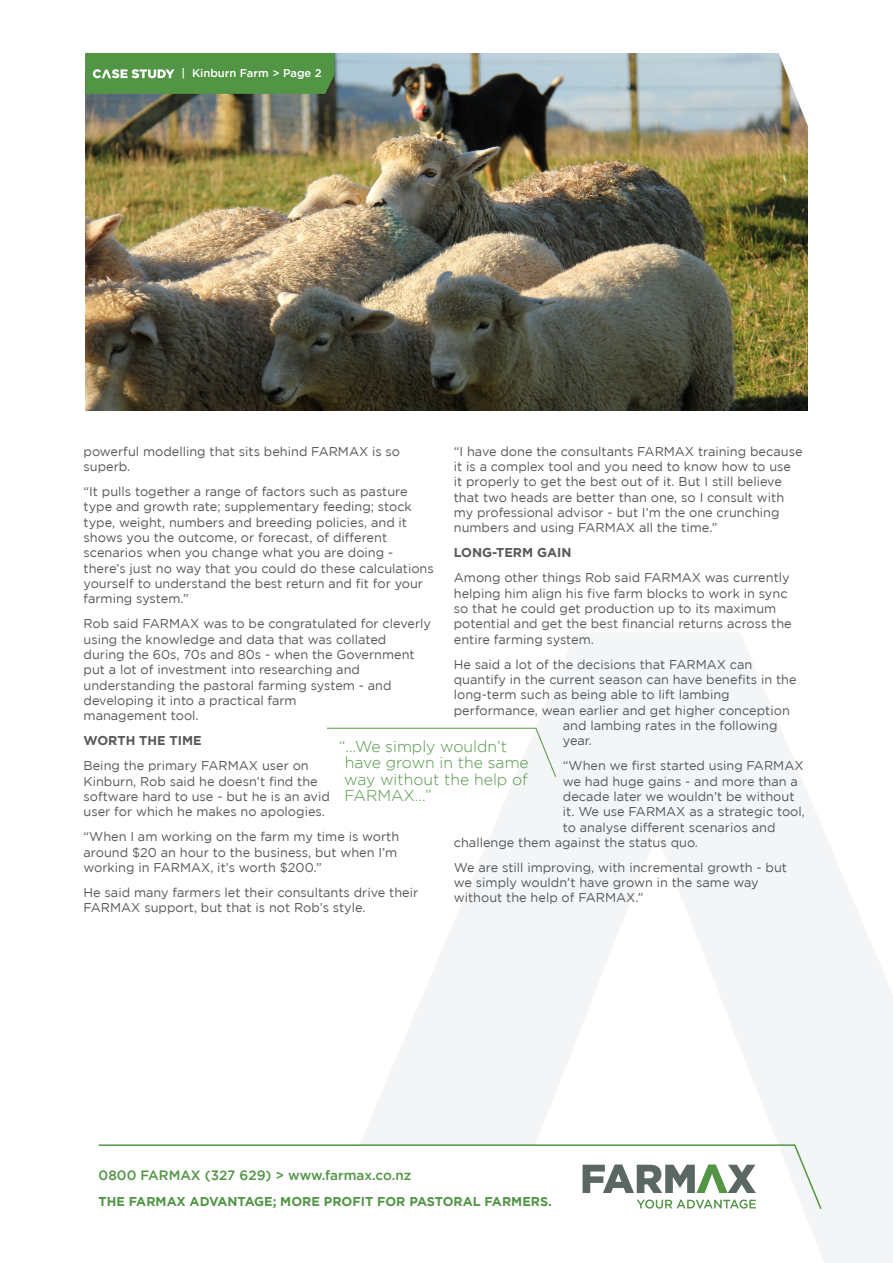
<style>
.page{position:relative;width:893px;height:1263px;background:#fff}
.page>*{position:absolute;margin:0;border:0;box-sizing:border-box;transform-origin:0 0}
.quote{font:300 15.75px/16.5px "Gotham";color:#519545}
.t1{font:500 13.5px "Gotham";color:#519545}
.t2{font:12.75px/15.3px "Gotham";color:#57585a}
.t3{font:700 12.75px "Gotham";color:#519545}
.t4{font:700 12.75px "Gotham";color:#57585a}
.body_copy{font:500 11.25px "Gotham";color:#fff}
</style>
<div class="page">
<img style="left:85px;top:53px;width:723px;height:357px">
<svg style="left:360px;top:633px;width:533px;height:630px;fill:#f4f5f6"></svg>
<svg style="left:327px;top:727px;width:230px;height:51px"></svg>
<svg style="left:98px;top:1144px;width:725px;height:67px"></svg>
<svg style="left:583px;top:1164px;width:173px;height:44px"></svg>
<svg style="left:85px;top:53px;width:250px;height:41px;background:#56974b"></svg>
<p class="body_copy" style="left:182px;top:67px;width:142px">| Kinburn Farm &gt; Page 2</p>
<p class="t2" style="left:84px;top:443px;width:318px">powerful modelling that sits behind FARMAX is so superb.</p>
<p class="t2" style="left:84px;top:484px;width:352px">“It pulls together a range of factors such as pasture type and growth rate; supplementary feeding; stock type, weight, numbers and breeding policies, and it shows you the outcome, or forecast, of different scenarios when you change what you are doing - there’s just no way that you could do these calculations yourself to understand the best return and fit for your farming system.”</p>
<p class="t2" style="left:84px;top:616px;width:349px">Rob said FARMAX was to be congratulated for cleverly using the knowledge and data that was collated<br>during the 60s, 70s and 80s - when the Government put a lot of investment into researching and understanding the pastoral farming system - and developing it into a practical farm<br>management tool.</p>
<p class="t4" style="left:84px;top:733px;width:120px">WORTH THE TIME</p>
<p class="t2" style="left:84px;top:758px;width:248px">Being the primary FARMAX user on Kinburn, Rob said he doesn’t find the software hard to use - but he is an avid user for which he makes no apologies.</p>
<p class="t2" style="left:84px;top:829px;width:317px">“When I am working on the farm my time is worth around $20 an hour to the business, but when I’m working in FARMAX, it’s worth $200.”</p>
<p class="t2" style="left:84px;top:884px;width:336px">He said many farmers let their consultants drive their<br>FARMAX support, but that is not Rob’s style.</p>
<p class="t2" style="left:454px;top:443px;width:350px">“I have done the consultants FARMAX training because it is a complex tool and you need to know how to use it properly to get the best out of it. But I still believe that two heads are better than one, so I consult with my professional advisor - but I’m the one crunching numbers and using FARMAX all the time.”</p>
<p class="t4" style="left:454px;top:545px;width:119px">LONG-TERM GAIN</p>
<p class="t2" style="left:454px;top:570px;width:339px">Among other things Rob said FARMAX was currently helping him align his five farm blocks to work in sync so that he could get production up to its maximum potential and get the best financial returns across the entire farming system.</p>
<p class="t2" style="left:454px;top:656px;width:300px">He said a lot of the decisions that FARMAX can</p>
<p class="t2" style="left:454px;top:672px;width:344px">quantify in the current season can have benefits in the</p>
<p class="t2" style="left:454px;top:687px;width:277px">long-term such as being able to lift lambing</p>
<p class="t2" style="left:454px;top:702px;width:338px">performance, wean earlier and get higher conception</p>
<p class="t2" style="left:563px;top:717px;width:216px">and lambing rates in the following</p>
<p class="t2" style="left:563px;top:733px;width:31px">year.</p>
<p class="t2" style="left:563px;top:758px;width:242px">“When we first started using FARMAX</p>
<p class="t2" style="left:563px;top:773px;width:236px">we had huge gains - and more than a</p>
<p class="t2" style="left:563px;top:788px;width:233px">decade later we wouldn’t be without</p>
<p class="t2" style="left:563px;top:804px;width:244px">it. We use FARMAX as a strategic tool,</p>
<p class="t2" style="left:563px;top:819px;width:214px">to analyse different scenarios and</p>
<p class="t2" style="left:454px;top:834px;width:246px">challenge them against the status quo.</p>
<p class="t2" style="left:454px;top:859px;width:335px">We are still improving, with incremental growth - but we simply wouldn’t have grown in the same way without the help of FARMAX.”</p>
<p class="quote" style="left:344px;top:738px;width:186px;text-indent:-5px">“...We simply wouldn’t have grown in the same way without the help of<br>FARMAX...”</p>
<p class="t1" style="left:99px;top:1167px;width:314px">0800 FARMAX (327 629) &gt; www.farmax.co.nz</p>
<p class="t3" style="left:99px;top:1194px;width:455px">THE FARMAX ADVANTAGE; MORE PROFIT FOR PASTORAL FARMERS.</p>
</div>
